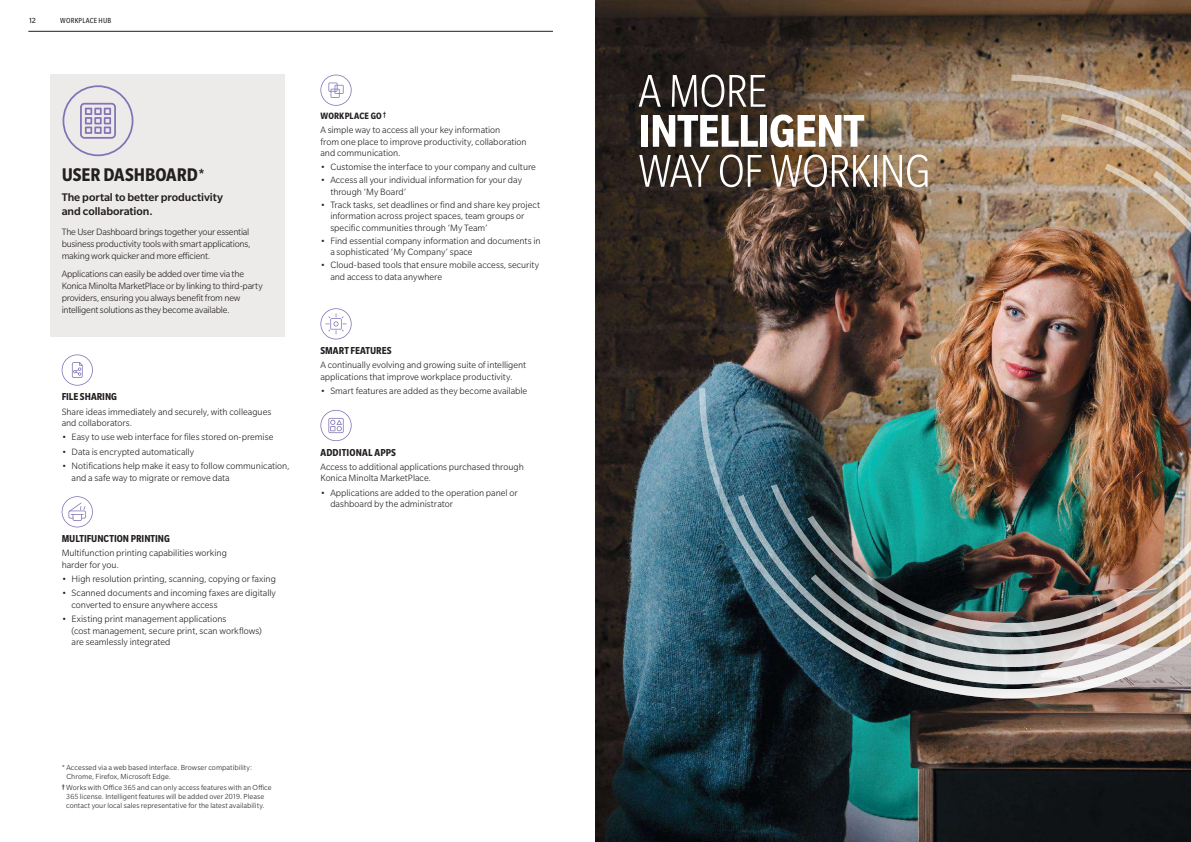
<style>
.page{position:relative;width:1191px;height:842px;background:#fff}
.page>*{position:absolute;margin:0;border:0;box-sizing:border-box;transform-origin:0 0}
.t1{font:300 condensed 50px "Slate Pro";letter-spacing:-.025em;color:#fff}
.t2{font:700 condensed 50px "Slate Pro";letter-spacing:-.02em;color:#fff}
.t3{font:700 condensed 20px "Slate Pro";color:#241f1f}
.t4{font:500 12px/14px "Slate Pro";letter-spacing:-.005em;color:#241f1f}
.t5{font:700 condensed 11px "Slate Pro";color:#241f1f}
.t6{font:300 10px/11.5px "Slate Pro";letter-spacing:-.005em;color:#241f1f}
.t7{font:300 8px/9px "Slate Pro";letter-spacing:.01em;color:#241f1f}
.t8{font:condensed 8px "Slate Pro";letter-spacing:.025em;color:#241f1f}
.t9{font:8px "Slate Pro";color:#241f1f}
.s1{font-size:16px}
.s2{font-weight:700;font-stretch:condensed}
.s3{font-weight:700;font-stretch:condensed;font-size:8px}
.s4{font-weight:700;font-stretch:condensed;font-size:7px}
</style>
<div class="page">
<img style="left:595px;top:0;width:596px;height:842px">
<hr style="left:28px;top:31px;width:525px;height:1px;background:#241f1f">
<img style="left:699px;top:75px;width:492px;height:623px">
<img style="left:738px;top:116px;width:453px;height:568px">
<div style="left:50px;top:74px;width:235px;height:263px;background:#ebe8e8"></div>
<svg style="left:320px;top:75px;width:31px;height:31px"></svg>
<svg style="left:320px;top:308px;width:31px;height:31px"></svg>
<svg style="left:320px;top:410px;width:31px;height:31px"></svg>
<svg style="left:62px;top:354px;width:31px;height:32px"></svg>
<svg style="left:62px;top:496px;width:31px;height:31px"></svg>
<svg style="left:63px;top:85px;width:70px;height:71px"></svg>
<p class="t9" style="left:28px;top:16px;width:9px">12</p>
<p class="t8" style="left:60px;top:16px;width:53px">WORKPLACE HUB</p>
<h2 class="t3" style="left:62px;top:164px;width:144px">USER DASHBOARD<span class="s1">*</span></h2>
<p class="t4" style="left:62px;top:190px;width:163px">The portal to better productivity and collaboration.</p>
<p class="t6" style="left:62px;top:226px;width:190px;line-height:12px;text-align:justify">The User Dashboard brings together your essential business productivity tools with smart applications, making work quicker and more efficient.</p>
<p class="t6" style="left:62px;top:268px;width:203px;line-height:12px">Applications can easily be added over time via the Konica Minolta MarketPlace or by linking to third-party providers, ensuring you always benefit from new intelligent solutions as they become available.</p>
<p class="t5" style="left:62px;top:391px;width:57px">FILE SHARING</p>
<p class="t6" style="left:62px;top:406px;width:211px">Share ideas immediately and securely, with colleagues and collaborators.</p>
<p class="t6" style="left:62px;top:431px;width:213px">• Easy to use web interface for files stored on-premise</p>
<p class="t6" style="left:62px;top:446px;width:134px">• Data is encrypted automatically</p>
<p class="t6" style="left:72px;top:460px;width:220px;text-indent:-10px">• Notifications help make it easy to follow communication, and a safe way to migrate or remove data</p>
<p class="t5" style="left:62px;top:533px;width:110px">MULTIFUNCTION PRINTING</p>
<p class="t6" style="left:62px;top:547px;width:167px">Multifunction printing capabilities working harder for you.</p>
<p class="t6" style="left:62px;top:573px;width:216px">• High resolution printing, scanning, copying or faxing</p>
<p class="t6" style="left:72px;top:587px;width:206px;text-indent:-10px">• Scanned documents and incoming faxes are digitally converted to ensure anywhere access</p>
<p class="t6" style="left:72px;top:613px;width:192px;text-indent:-10px">• Existing print management applications<br>(cost management, secure print, scan workflows) are seamlessly integrated</p>
<p class="t6" style="left:320px;top:108px;width:181px;line-height:14.3px"><span class="s2">WORKPLACE GO</span><span class="s3">†<br></span>A simple way to access all your key information</p>
<p class="t6" style="left:320px;top:136px;width:208px">from one place to improve productivity, collaboration and communication.</p>
<p class="t6" style="left:320px;top:161px;width:217px">• Customise the interface to your company and culture</p>
<p class="t6" style="left:330px;top:174px;width:193px;text-indent:-10px">• Access all your individual information for your day through ‘My Board’</p>
<p class="t6" style="left:330px;top:199px;width:211px;text-indent:-10px">• Track tasks, set deadlines or find and share key project information across project spaces, team groups or specific communities through ‘My Team’</p>
<p class="t6" style="left:330px;top:235px;width:212px;text-indent:-10px">• Find essential company information and documents in a sophisticated ‘My Company’ space</p>
<p class="t6" style="left:330px;top:259px;width:210px;text-indent:-10px">• Cloud-based tools that ensure mobile access, security and access to data anywhere</p>
<p class="t5" style="left:320px;top:345px;width:73px">SMART FEATURES</p>
<p class="t6" style="left:320px;top:359px;width:207px">A continually evolving and growing suite of intelligent applications that improve workplace productivity.</p>
<p class="t6" style="left:320px;top:385px;width:208px">• Smart features are added as they become available</p>
<p class="t5" style="left:320px;top:446px;width:77px">ADDITIONAL APPS</p>
<p class="t6" style="left:320px;top:461px;width:205px">Access to additional applications purchased through<br>Konica Minolta MarketPlace.</p>
<p class="t6" style="left:330px;top:487px;width:189px;text-indent:-10px">• Applications are added to the operation panel or dashboard by the administrator</p>
<p class="t7" style="left:66px;top:763px;width:187px;text-indent:-5px">* Accessed via a web based interface. Browser compatibility:<br>Chrome, Firefox, Microsoft Edge.</p>
<p class="t7" style="left:62px;top:783px;width:211px;text-align:center"><span class="s4">†</span> Works with Office 365 and can only access features with an Office<br>365 license. Intelligent features will be added over 2019. Please contact your local sales representative for the latest availability.</p>
<h1 class="t1" style="left:638px;top:65px;width:130px">A MORE</h1>
<h1 class="t2" style="left:638px;top:104px;width:227px">INTELLIGENT</h1>
<h1 class="t1" style="left:638px;top:145px;width:293px">WAY OF WORKING</h1>
</div>
